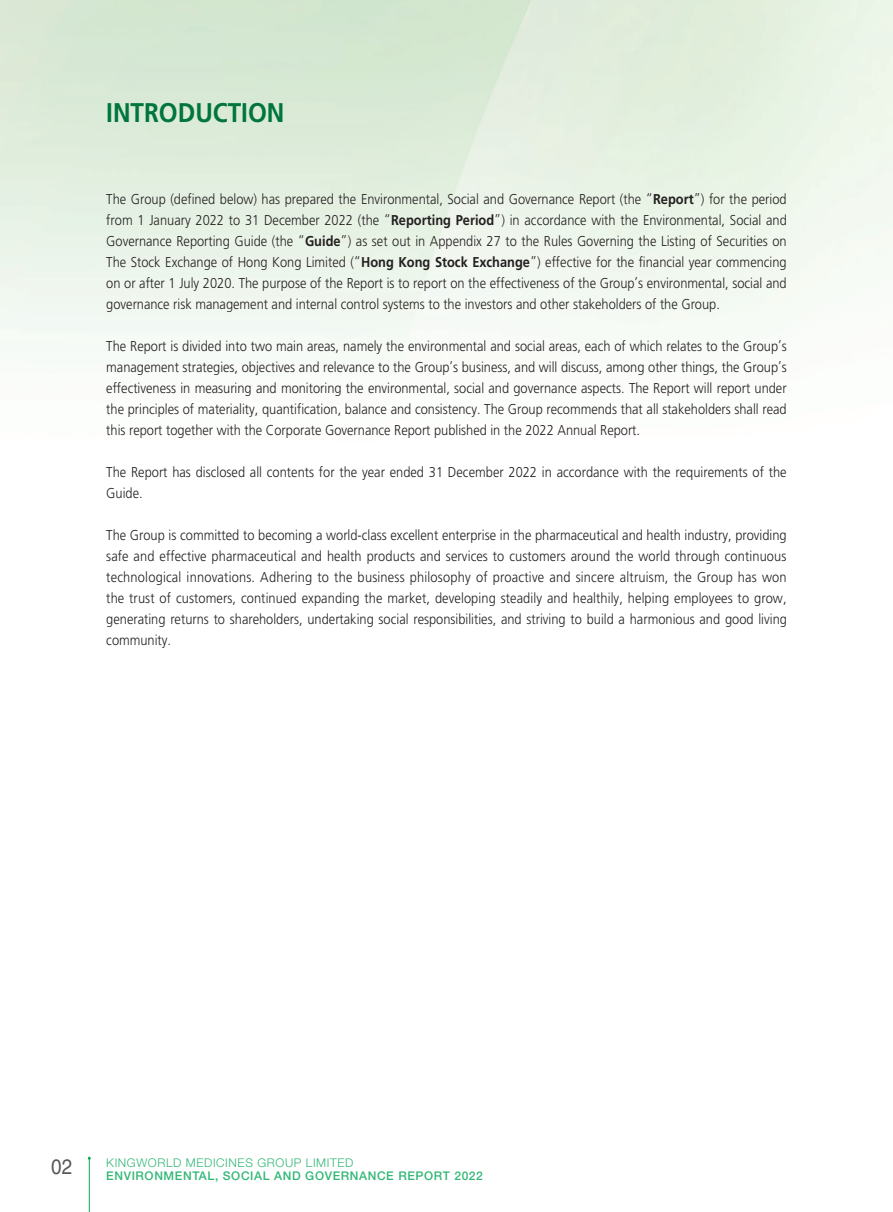
<style>
.page{position:relative;width:893px;height:1212px;background:#fff}
.page>*{position:absolute;margin:0;border:0;box-sizing:border-box;transform-origin:0 0}
.t1{font:700 27px "Frutiger LT Std";color:#00753c;scale:.9 1}
.t2{font:21px "Helvetica LT Std";color:#57585a;scale:.9 1}
.t3{font:300 14.25px/21px "Frutiger LT Std";color:#231f20;text-align:justify;scale:.9 1}
.t4{font:500 12px "Helvetica Neue LT Std";letter-spacing:.05em;color:#33b777}
.t5{font:300 12px "Helvetica Neue LT Std";letter-spacing:.05em;color:#33b777}
.s1{font-weight:700}
</style>
<div class="page">
<hr style="left:89px;top:1158px;width:1px;height:54px;background:#00ab5b">
<h1 class="t1" style="left:106px;top:97px;width:200px">INTRODUCTION</h1>
<p class="t3" style="left:106px;top:189px;width:758px">The Group (defined below) has prepared the Environmental, Social and Governance Report (the “<span class="s1">Report</span>”) for the period from 1 January 2022 to 31 December 2022 (the “<span class="s1">Reporting Period</span>”) in accordance with the Environmental, Social and Governance Reporting Guide (the “<span class="s1">Guide</span>”) as set out in Appendix 27 to the Rules Governing the Listing of Securities on The Stock Exchange of Hong Kong Limited (“<span class="s1">Hong Kong Stock Exchange</span>”) effective for the financial year commencing on or after 1 July 2020. The purpose of the Report is to report on the effectiveness of the Group’s environmental, social and governance risk management and internal control systems to the investors and other stakeholders of the Group.</p>
<p class="t3" style="left:106px;top:336px;width:757px">The Report is divided into two main areas, namely the environmental and social areas, each of which relates to the Group’s management strategies, objectives and relevance to the Group’s business, and will discuss, among other things, the Group’s effectiveness in measuring and monitoring the environmental, social and governance aspects. The Report will report under the principles of materiality, quantification, balance and consistency. The Group recommends that all stakeholders shall read this report together with the Corporate Governance Report published in the 2022 Annual Report.</p>
<p class="t3" style="left:106px;top:462px;width:757px">The Report has disclosed all contents for the year ended 31 December 2022 in accordance with the requirements of the<br>Guide.</p>
<p class="t3" style="left:106px;top:525px;width:758px">The Group is committed to becoming a world-class excellent enterprise in the pharmaceutical and health industry, providing safe and effective pharmaceutical and health products and services to customers around the world through continuous technological innovations. Adhering to the business philosophy of proactive and sincere altruism, the Group has won the trust of customers, continued expanding the market, developing steadily and healthily, helping employees to grow, generating returns to shareholders, undertaking social responsibilities, and striving to build a harmonious and good living community.</p>
<h2 class="t2" style="left:51px;top:1154px;width:25px">02</h2>
<p class="t5" style="left:106px;top:1155px;width:249px">KINGWORLD MEDICINES GROUP LIMITED</p>
<p class="t4" style="left:106px;top:1169px;width:378px">ENVIRONMENTAL, SOCIAL AND GOVERNANCE REPORT 2022</p>
</div>
